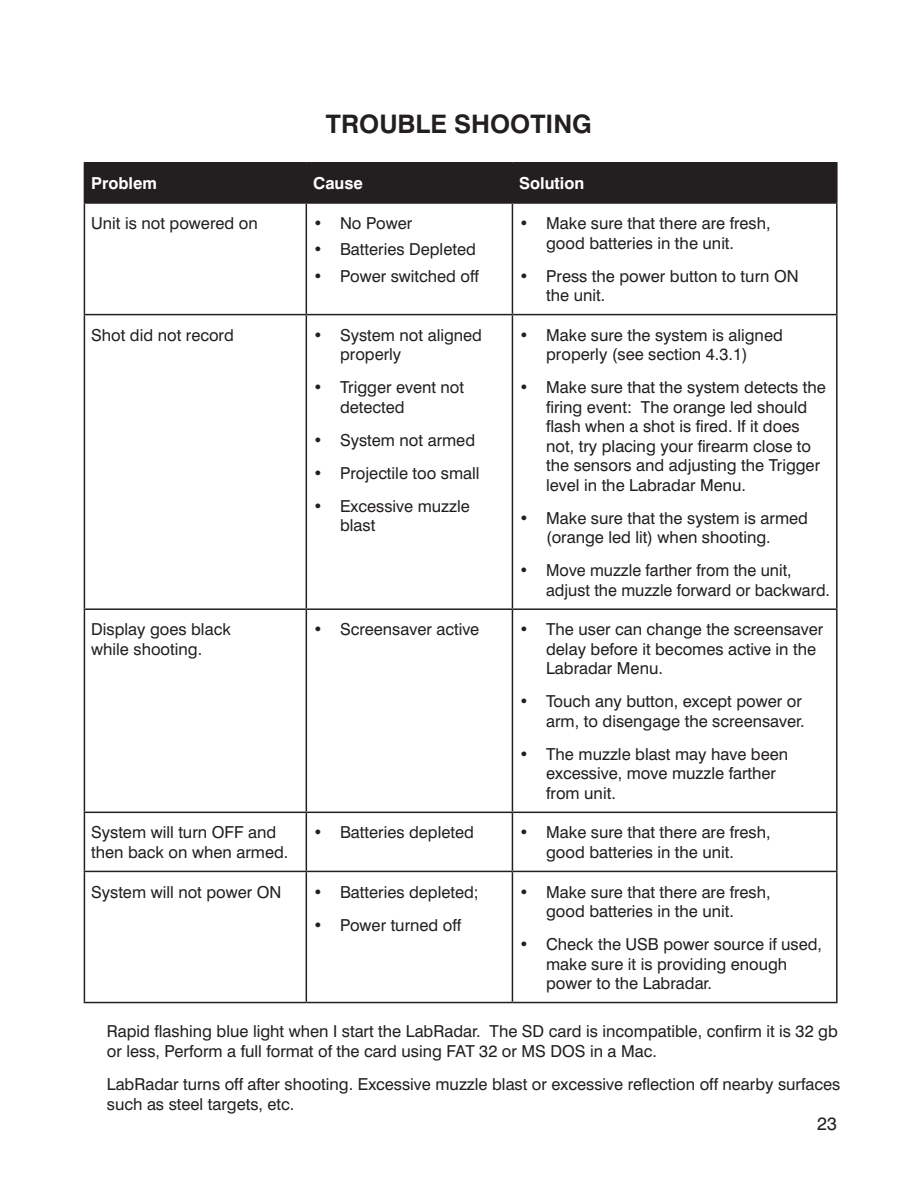
<style>
.page{position:relative;width:918px;height:1188px;background:#fff}
.page>*{position:absolute;margin:0;border:0;box-sizing:border-box;transform-origin:0 0}
.t1{font:700 25.5px "Swiss 721 BT";color:#231f20}
.t2{font:18px "Swiss 721 BT";color:#231f20}
.t3{font:16.5px/19.5px "Swiss 721 BT";color:#231f20}
.t4{font:700 16.5px "Swiss 721 BT";color:#fff}
</style>
<div class="page">
<div style="left:85px;top:164px;width:751px;height:38px;background:#231f20"></div>
<hr style="left:84px;top:162px;width:222px;height:2px;background:#231f20">
<hr style="left:84px;top:163px;width:1px;height:39px;background:#231f20">
<hr style="left:306px;top:162px;width:206px;height:2px;background:#231f20">
<hr style="left:306px;top:163px;width:1px;height:39px;background:#231f20">
<hr style="left:512px;top:162px;width:326px;height:2px;background:#231f20">
<hr style="left:512px;top:163px;width:1px;height:39px;background:#231f20">
<hr style="left:836px;top:163px;width:2px;height:39px;background:#231f20">
<hr style="left:84px;top:202px;width:222px;height:2px;background:#231f20">
<hr style="left:84px;top:204px;width:1px;height:110px;background:#231f20">
<hr style="left:306px;top:202px;width:206px;height:2px;background:#231f20">
<hr style="left:306px;top:204px;width:1px;height:110px;background:#231f20">
<hr style="left:512px;top:202px;width:326px;height:2px;background:#231f20">
<hr style="left:512px;top:204px;width:1px;height:110px;background:#231f20">
<hr style="left:836px;top:204px;width:2px;height:110px;background:#231f20">
<hr style="left:84px;top:314px;width:222px;height:1px;background:#231f20">
<hr style="left:84px;top:315px;width:1px;height:293px;background:#231f20">
<hr style="left:306px;top:314px;width:206px;height:1px;background:#231f20">
<hr style="left:306px;top:315px;width:1px;height:293px;background:#231f20">
<hr style="left:512px;top:314px;width:326px;height:1px;background:#231f20">
<hr style="left:512px;top:315px;width:1px;height:293px;background:#231f20">
<hr style="left:836px;top:315px;width:2px;height:293px;background:#231f20">
<hr style="left:84px;top:608px;width:222px;height:2px;background:#231f20">
<hr style="left:84px;top:610px;width:1px;height:202px;background:#231f20">
<hr style="left:306px;top:608px;width:206px;height:2px;background:#231f20">
<hr style="left:306px;top:610px;width:1px;height:202px;background:#231f20">
<hr style="left:512px;top:608px;width:326px;height:2px;background:#231f20">
<hr style="left:512px;top:610px;width:1px;height:202px;background:#231f20">
<hr style="left:836px;top:610px;width:2px;height:202px;background:#231f20">
<hr style="left:84px;top:812px;width:222px;height:1px;background:#231f20">
<hr style="left:84px;top:813px;width:1px;height:58px;background:#231f20">
<hr style="left:306px;top:812px;width:206px;height:1px;background:#231f20">
<hr style="left:306px;top:813px;width:1px;height:58px;background:#231f20">
<hr style="left:512px;top:812px;width:326px;height:1px;background:#231f20">
<hr style="left:512px;top:813px;width:1px;height:58px;background:#231f20">
<hr style="left:836px;top:813px;width:2px;height:58px;background:#231f20">
<hr style="left:84px;top:871px;width:222px;height:1px;background:#231f20">
<hr style="left:84px;top:872px;width:1px;height:130px;background:#231f20">
<hr style="left:306px;top:871px;width:206px;height:1px;background:#231f20">
<hr style="left:306px;top:872px;width:1px;height:130px;background:#231f20">
<hr style="left:512px;top:871px;width:326px;height:1px;background:#231f20">
<hr style="left:512px;top:872px;width:1px;height:130px;background:#231f20">
<hr style="left:836px;top:872px;width:2px;height:130px;background:#231f20">
<hr style="left:84px;top:1002px;width:222px;height:1px;background:#231f20">
<hr style="left:306px;top:1002px;width:206px;height:1px;background:#231f20">
<hr style="left:512px;top:1002px;width:326px;height:1px;background:#231f20">
<h1 class="t1" style="left:326px;top:108px;width:19px">TRO</h1>
<h1 class="t1" style="left:379px;top:108px;width:130px">UBLE SHOOT</h1>
<h1 class="t1" style="left:546px;top:108px;width:48px">ING</h1>
<p class="t4" style="left:91px;top:174px;width:67px">Problem</p>
<p class="t4" style="left:313px;top:174px;width:51px">Cause</p>
<p class="t4" style="left:519px;top:174px;width:67px">Solution</p>
<p class="t3" style="left:91px;top:213px;width:168px">Unit is not powered on</p>
<p class="t3" style="left:313px;top:213px;width:101px">• No Power</p>
<p class="t3" style="left:313px;top:240px;width:164px">• Batteries Depleted</p>
<p class="t3" style="left:313px;top:266px;width:167px">• Power switched off</p>
<p class="t3" style="left:519px;top:213px;width:253px;text-align:center">• Make sure that there are fresh, good batteries in the unit.</p>
<p class="t3" style="left:546px;top:266px;width:254px;text-indent:-27px">• Press the power button to turn ON the unit.</p>
<p class="t3" style="left:91px;top:325px;width:144px">Shot did not record</p>
<p class="t3" style="left:340px;top:325px;width:144px;text-indent:-27px">• System not aligned properly</p>
<p class="t3" style="left:340px;top:377px;width:126px;text-indent:-27px">• Trigger event not detected</p>
<p class="t3" style="left:313px;top:430px;width:164px">• System not armed</p>
<p class="t3" style="left:313px;top:463px;width:168px">• Projectile too small</p>
<p class="t3" style="left:340px;top:496px;width:131px;text-indent:-27px">• Excessive muzzle blast</p>
<p class="t3" style="left:519px;top:325px;width:265px;text-align:center">• Make sure the system is aligned properly (see section 4.3.1)</p>
<p class="t3" style="left:546px;top:377px;width:281px;text-indent:-27px">• Make sure that the system detects the firing event: The orange led should flash when a shot is fired. If it does not, try placing your firearm close to the sensors and adjusting the Trigger level in the Labradar Menu.</p>
<p class="t3" style="left:546px;top:508px;width:263px;text-indent:-27px">• Make sure that the system is armed (orange led lit) when shooting.</p>
<p class="t3" style="left:546px;top:560px;width:285px;text-indent:-27px">• Move muzzle farther from the unit, adjust the muzzle forward or backward.</p>
<p class="t3" style="left:91px;top:620px;width:141px">Display goes black while shooting.</p>
<p class="t3" style="left:313px;top:620px;width:168px">• Screensaver active</p>
<p class="t3" style="left:546px;top:620px;width:279px;text-indent:-27px">• The user can change the screensaver delay before it becomes active in the<br>Labradar Menu.</p>
<p class="t3" style="left:519px;top:692px;width:287px;text-align:right">• Touch any button, except power or arm, to disengage the screensaver.</p>
<p class="t3" style="left:546px;top:744px;width:243px;text-indent:-27px">• The muzzle blast may have been excessive, move muzzle farther from unit.</p>
<p class="t3" style="left:91px;top:823px;width:199px">System will turn OFF and then back on when armed.</p>
<p class="t3" style="left:313px;top:823px;width:162px">• Batteries depleted</p>
<p class="t3" style="left:519px;top:823px;width:253px;text-align:center">• Make sure that there are fresh, good batteries in the unit.</p>
<p class="t3" style="left:91px;top:882px;width:192px">System will not power ON</p>
<p class="t3" style="left:313px;top:882px;width:167px">• Batteries depleted;</p>
<p class="t3" style="left:313px;top:915px;width:150px">• Power turned off</p>
<p class="t3" style="left:519px;top:882px;width:253px;text-align:center">• Make sure that there are fresh, good batteries in the unit.</p>
<p class="t3" style="left:546px;top:934px;width:277px;text-indent:-27px">• Check the USB power source if used, make sure it is providing enough power to the Labradar.</p>
<p class="t3" style="left:107px;top:1021px;width:733px">Rapid flashing blue light when I start the LabRadar. The SD card is incompatible, confirm it is 32 gb or less, Perform a full format of the card using FAT 32 or MS DOS in a Mac.</p>
<p class="t3" style="left:107px;top:1074px;width:735px">LabRadar turns off after shooting. Excessive muzzle blast or excessive reflection off nearby surfaces such as steel targets, etc.</p>
<p class="t2" style="left:817px;top:1113px;width:21px">23</p>
</div>
